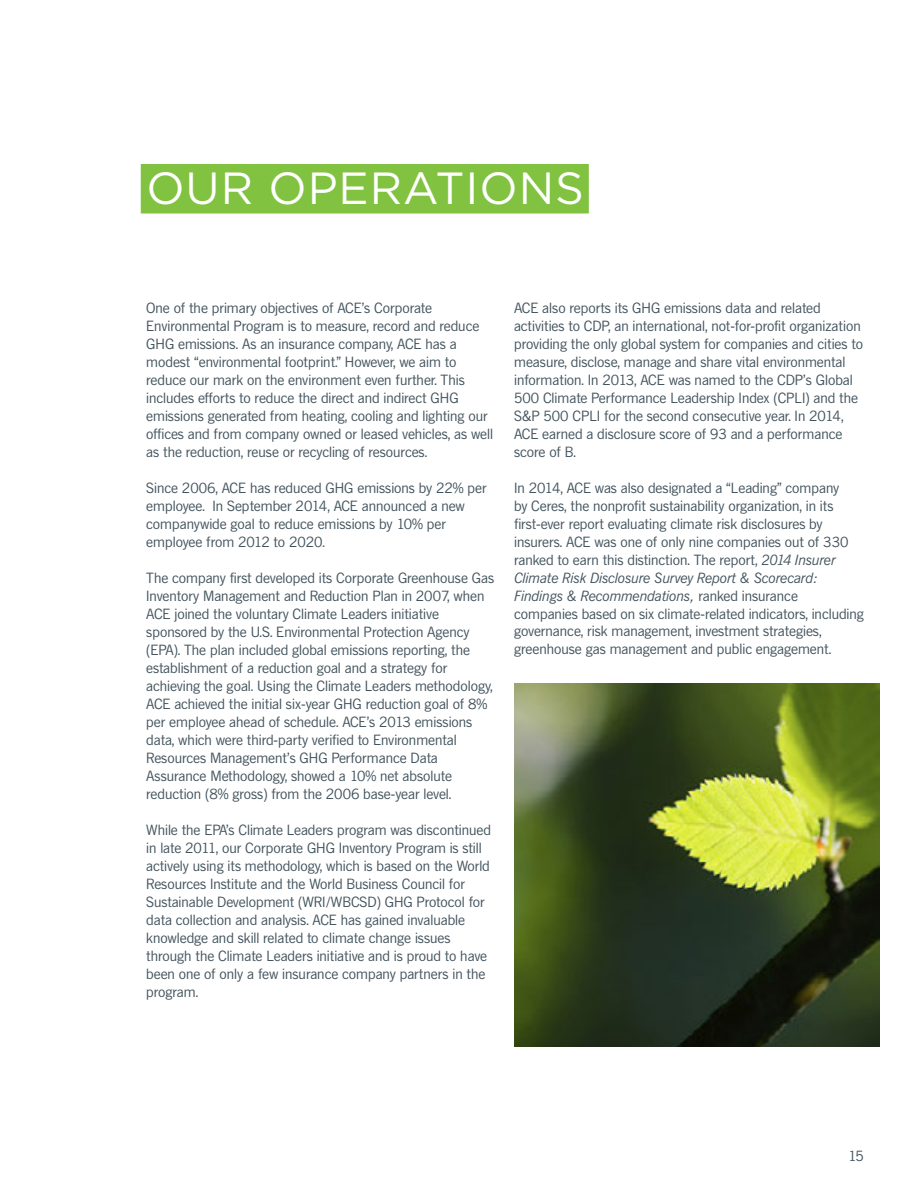
<style>
.page{position:relative;width:918px;height:1188px;background:#fff}
.page>*{position:absolute;margin:0;border:0;box-sizing:border-box;transform-origin:0 0}
.Title_A_-_Green_Bar{font:45px "Gotham";letter-spacing:.02em;color:#fff}
.Bullets_A___Grey{font:13.5px/18px "News Gothic SBOP";color:#41525c}
.Title_B___Grey_with{font:13.5px/18px "News Gothic SBOP";color:#41525c}
.s1{font-style:italic}
</style>
<div class="page">
<div style="left:141px;top:164px;width:448px;height:49px;background:#81c340"></div>
<img style="left:514px;top:684px;width:366px;height:363px">
<p class="Title_A_-_Green_Bar" style="left:147px;top:160px;width:439px">OUR OPERATIONS</p>
<p class="Title_B___Grey_with" style="left:146px;top:299px;width:348px">One of the primary objectives of ACE’s Corporate Environmental Program is to measure, record and reduce GHG emissions. As an insurance company, ACE has a modest “environmental footprint.” However, we aim to reduce our mark on the environment even further. This includes efforts to reduce the direct and indirect GHG emissions generated from heating, cooling and lighting our offices and from company owned or leased vehicles, as well as the reduction, reuse or recycling of resources.</p>
<p class="Bullets_A___Grey" style="left:146px;top:479px;width:342px">Since 2006, ACE has reduced GHG emissions by 22% per employee. In September 2014, ACE announced a new companywide goal to reduce emissions by 10% per employee from 2012 to 2020.</p>
<p class="Bullets_A___Grey" style="left:146px;top:569px;width:349px">The company first developed its Corporate Greenhouse Gas Inventory Management and Reduction Plan in 2007, when ACE joined the voluntary Climate Leaders initiative sponsored by the U.S. Environmental Protection Agency (EPA). The plan included global emissions reporting, the establishment of a reduction goal and a strategy for achieving the goal. Using the Climate Leaders methodology, ACE achieved the initial six-year GHG reduction goal of 8% per employee ahead of schedule. ACE’s 2013 emissions data, which were third-party verified to Environmental Resources Management’s GHG Performance Data Assurance Methodology, showed a 10% net absolute reduction (8% gross) from the 2006 base-year level.</p>
<p class="Bullets_A___Grey" style="left:146px;top:821px;width:346px">While the EPA’s Climate Leaders program was discontinued in late 2011, our Corporate GHG Inventory Program is still actively using its methodology, which is based on the World Resources Institute and the World Business Council for Sustainable Development (WRI/WBCSD) GHG Protocol for data collection and analysis. ACE has gained invaluable knowledge and skill related to climate change issues through the Climate Leaders initiative and is proud to have been one of only a few insurance company partners in the program.</p>
<p class="Bullets_A___Grey" style="left:514px;top:298px;width:350px">ACE also reports its GHG emissions data and related activities to CDP, an international, not-for-profit organization providing the only global system for companies and cities to measure, disclose, manage and share vital environmental information. In 2013, ACE was named to the CDP’s Global 500 Climate Performance Leadership Index (CPLI) and the S&amp;P 500 CPLI for the second consecutive year. In 2014, ACE earned a disclosure score of 93 and a performance score of B.</p>
<p class="Bullets_A___Grey" style="left:514px;top:478px;width:351px">In 2014, ACE was also designated a “Leading” company<br>by Ceres, the nonprofit sustainability organization, in its first-ever report evaluating climate risk disclosures by insurers. ACE was one of only nine companies out of 330 ranked to earn this distinction. The report, <span class="s1">2014 Insurer Climate Risk Disclosure Survey Report &amp; Scorecard:<br>Findings &amp; Recommendations,</span> ranked insurance companies based on six climate-related indicators, including governance, risk management, investment strategies, greenhouse gas management and public engagement.</p>
<p class="Bullets_A___Grey" style="left:848px;top:1147px;width:17px">15</p>
</div>
